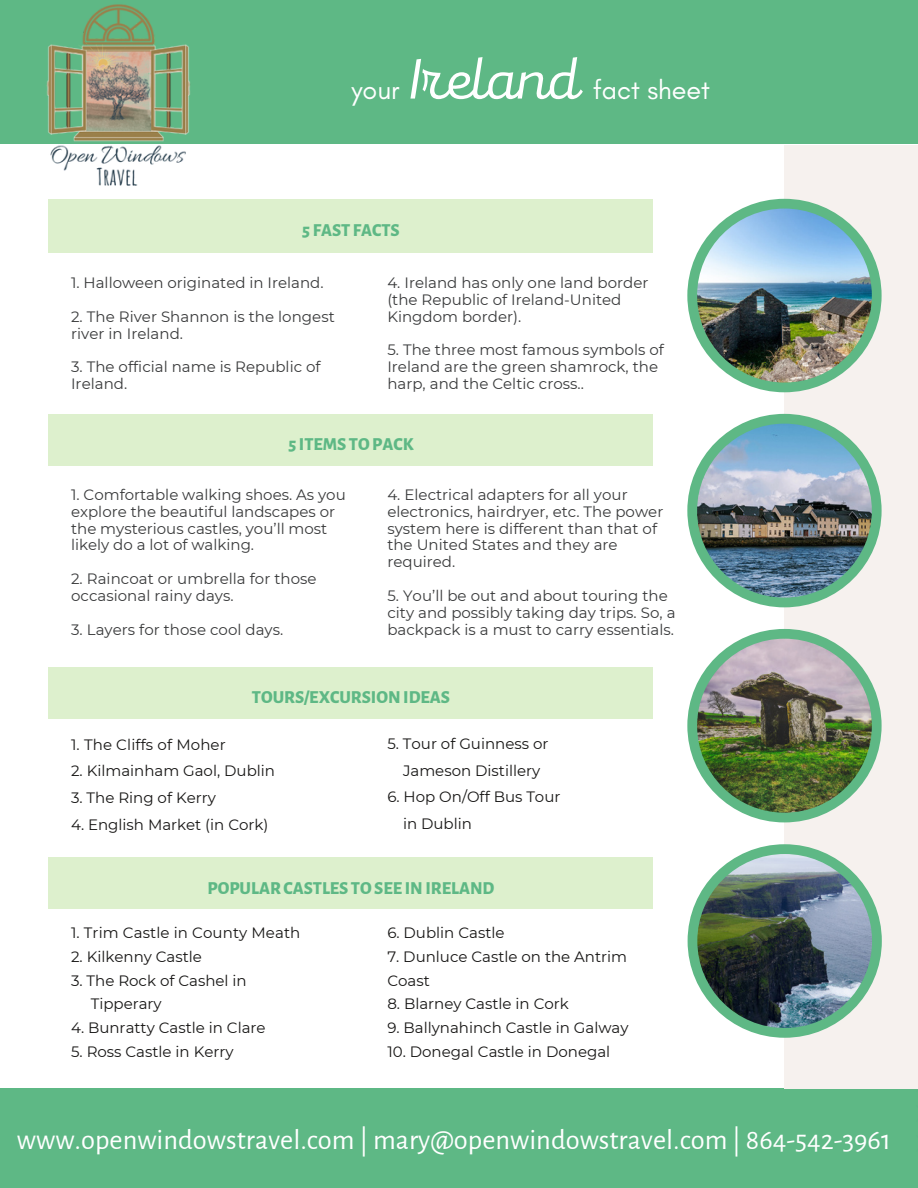
<style>
.page{position:relative;width:918px;height:1188px;background:#fff}
.page>*{position:absolute;margin:0;border:0;box-sizing:border-box;transform-origin:0 0}
.t1{font:28.5px "Alegreya Sans";color:#fff}
.t2{font:26.85px "Glacial Indifference";color:#fff}
.t3{font:800 18px "Alegreya Sans";color:#5eb885}
.t4{font:15px/16.8px "Montserrat";color:#393a3b}
.t5{font:15px/23.7px "Montserrat";color:#171615}
.s1{font-family:"Mixa";font-size:58.5px}
</style>
<div class="page">
<div style="left:0;top:1089px;width:918px;height:99px;background:#5eb885"></div>
<div style="left:785px;top:145px;width:133px;height:944px;background:#f6f1ee"></div>
<div style="left:0;top:0;width:918px;height:144px;background:#5eb885"></div>
<div style="left:49px;top:199px;width:604px;height:54px;background:#ddf0cd"></div>
<div style="left:49px;top:414px;width:604px;height:52px;background:#ddf0cd"></div>
<div style="left:49px;top:667px;width:604px;height:52px;background:#ddf0cd"></div>
<div style="left:49px;top:858px;width:604px;height:51px;background:#ddf0cd"></div>
<img style="left:687px;top:199px;width:195px;height:193px">
<img style="left:687px;top:414px;width:195px;height:193px">
<img style="left:687px;top:629px;width:195px;height:193px">
<img style="left:688px;top:844px;width:194px;height:194px">
<img style="left:46px;top:4px;width:145px;height:205px">
<h2 class="t2" style="left:351px;top:73px;width:360px">your <span class="s1">Ireland</span> fact sheet</h2>
<p class="t3" style="left:302px;top:222px;width:99px">5 FAST FACTS</p>
<p class="t4" style="left:71px;top:274px;width:254px">1. Halloween originated in Ireland.</p>
<p class="t4" style="left:71px;top:308px;width:265px">2. The River Shannon is the longest river in Ireland.</p>
<p class="t4" style="left:71px;top:359px;width:251px">3. The official name is Republic of<br>Ireland.</p>
<p class="t4" style="left:387px;top:274px;width:263px">4. Ireland has only one land border (the Republic of Ireland-United<br>Kingdom border).</p>
<p class="t4" style="left:387px;top:342px;width:278px">5. The three most famous symbols of<br>Ireland are the green shamrock, the harp, and the Celtic cross..</p>
<p class="t3" style="left:288px;top:436px;width:127px">5 ITEMS TOPACK</p>
<p class="t4" style="left:71px;top:486px;width:276px">1. Comfortable walking shoes. As you explore the beautiful landscapes or the mysterious castles, you’ll most likely do a lot of walking.</p>
<p class="t4" style="left:71px;top:570px;width:247px">2. Raincoat or umbrella for those occasional rainy days.</p>
<p class="t4" style="left:71px;top:621px;width:214px">3. Layers for those cool days.</p>
<p class="t4" style="left:387px;top:486px;width:278px">4. Electrical adapters for all your electronics, hairdryer, etc. The power system here is different than that of the United States and they are required.</p>
<p class="t4" style="left:387px;top:587px;width:290px">5. You’ll be out and about touring the city and possibly taking day trips. So, a backpack is a must to carry essentials.</p>
<p class="t3" style="left:252px;top:689px;width:200px">TOURS/EXCURSION IDEAS</p>
<p class="t5" style="left:71px;top:733px;width:156px">1. The Cliffs of Moher</p>
<p class="t5" style="left:71px;top:759px;width:205px">2. Kilmainham Gaol, Dublin</p>
<p class="t5" style="left:71px;top:786px;width:146px">3. The Ring of Kerry</p>
<p class="t5" style="left:71px;top:813px;width:199px">4. English Market (in Cork)</p>
<p class="t5" style="left:387px;top:730px;width:163px;line-height:27px;text-align:center">5. Tour of Guinness or<br>Jameson Distillery</p>
<p class="t5" style="left:403px;top:783px;width:159px;line-height:27px;text-indent:-16px">6. Hop On/Off Bus Tour in Dublin</p>
<p class="t3" style="left:208px;top:879px;width:288px">POPULARCASTLES TOSEE IN IRELAND</p>
<p class="t5" style="left:71px;top:921px;width:231px">1. Trim Castle in County Meath</p>
<p class="t5" style="left:71px;top:945px;width:132px">2. Kilkenny Castle</p>
<p class="t5" style="left:91px;top:968px;width:158px;text-indent:-20px">3. The Rock of Cashel in<br>Tipperary</p>
<p class="t5" style="left:71px;top:1016px;width:196px">4. Bunratty Castle in Clare</p>
<p class="t5" style="left:71px;top:1039px;width:164px">5. Ross Castle in Kerry</p>
<p class="t5" style="left:387px;top:921px;width:119px">6. Dublin Castle</p>
<p class="t5" style="left:387px;top:945px;width:241px">7. Dunluce Castle on the Antrim<br>Coast</p>
<p class="t5" style="left:387px;top:992px;width:183px">8. Blarney Castle in Cork</p>
<p class="t5" style="left:387px;top:1016px;width:243px">9. Ballynahinch Castle in Galway</p>
<p class="t5" style="left:387px;top:1039px;width:224px">10. Donegal Castle in Donegal</p>
<h1 class="t1" style="left:17px;top:1126px;width:875px">www.openwindowstravel.com | mary@openwindowstravel.com | 864-542-3961</h1>
</div>
